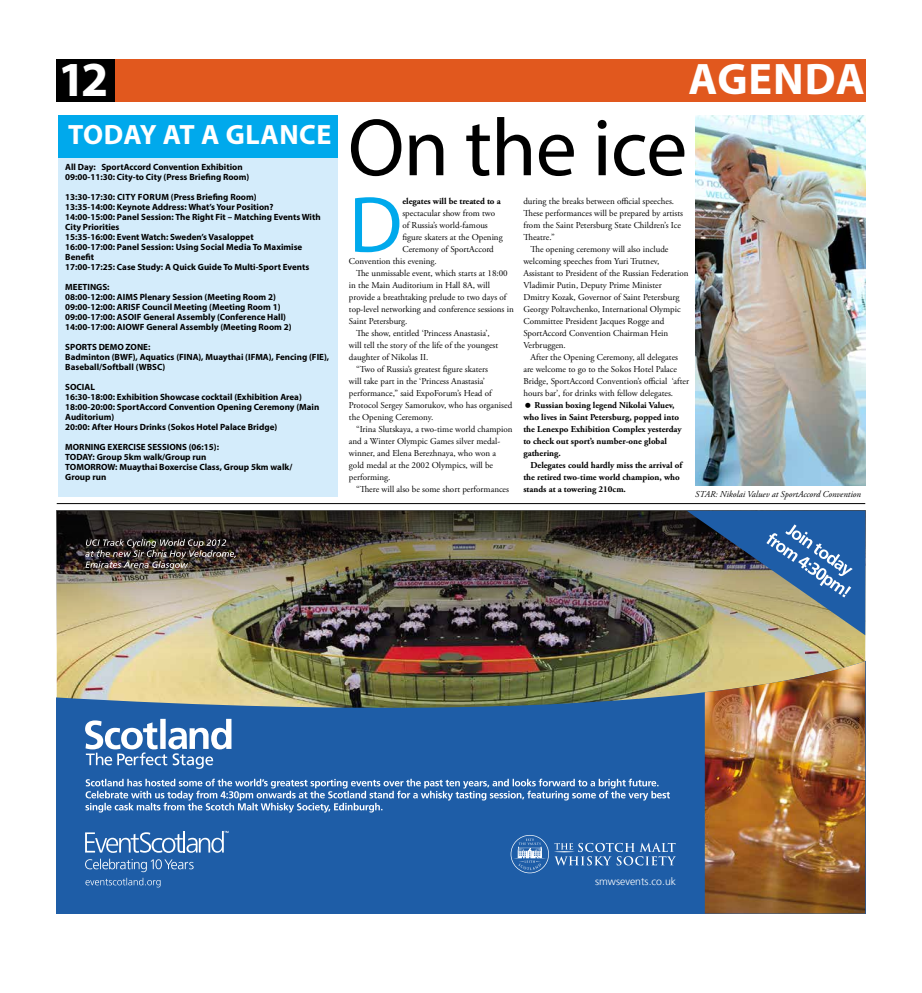
<style>
.page{position:relative;width:922px;height:993px;background:#fff}
.page>*{position:absolute;margin:0;border:0;box-sizing:border-box;transform-origin:0 0}
.t1{font:81.9px "Myriad Pro";letter-spacing:-.01em;color:#000}
.t2{font:80.2px "Myriad Pro";color:#00a9ec}
.t3{font:700 49.1px "Myriad Pro";color:#fff}
.t4{font:700 44.3px "Myriad Pro";letter-spacing:.02em;color:#fff}
.t5{font:700 28px "Myriad Pro";letter-spacing:.02em;color:#fff}
.t6{font:300 10.5px "Frutiger LT Com";color:#fff}
.t7{font:9px "Adobe Garamond Pro";color:#000}
.t8{font:700 9px/10px "Myriad Pro";color:#000}
.t9{font:700 9px/12px "Adobe Garamond Pro";color:#000}
.t10{font:italic 9px "Adobe Garamond Pro";color:#000}
</style>
<div class="page">
<div style="left:57px;top:59px;width:808px;height:43px;background:#e1581e"></div>
<div style="left:57px;top:59px;width:58px;height:43px;background:#000"></div>
<img style="left:57px;top:649px;width:808px;height:8px">
<img style="left:57px;top:510px;width:808px;height:139px">
<svg style="left:57px;top:657px;width:808px;height:256px;background:#3c6995"></svg>
<img style="left:704px;top:661px;width:161px;height:252px">
<svg style="left:85px;top:778px;width:584px;height:34px;background:#4b7db8"></svg>
<svg style="left:85px;top:718px;width:146px;height:50px"></svg>
<img style="left:85px;top:539px;width:151px;height:30px">
<svg style="left:85px;top:830px;width:143px;height:22px;background:#5584bc"></svg>
<svg style="left:85px;top:858px;width:108px;height:13px"></svg>
<svg style="left:85px;top:877px;width:75px;height:10px"></svg>
<svg style="left:510px;top:834px;width:166px;height:39px;background:#3b72b2"></svg>
<img style="left:686px;top:510px;width:179px;height:125px">
<hr style="left:57px;top:503px;width:808px;height:1px;background:#000">
<div style="left:58px;top:115px;width:279px;height:381px;background:#d4ecfb"></div>
<div style="left:58px;top:115px;width:279px;height:43px;background:#00a9ec"></div>
<img style="left:695px;top:115px;width:170px;height:370px">
<h3 class="t3" style="left:58px;top:47px;width:52px">12</h3>
<h3 class="t5" style="left:68px;top:116px;width:265px">today at a glance</h3>
<p class="t8" style="left:65px;top:161px;width:186px">All Day: SportAccord Convention Exhibition<br>09:00-11:30: City-to City (Press Briefing Room)</p>
<p class="t8" style="left:65px;top:191px;width:257px">13:30-17:30: City Forum (Press Briefing Room)<br>13:35-14:00: Keynote Address: What’s Your Position?<br>14:00-15:00: Panel Session: The Right Fit – Matching Events With City Priorities<br>15:35-16:00: Event Watch: Sweden’s Vasaloppet<br>16:00-17:00: Panel Session: Using Social Media To Maximise Benefit<br>17:00-17:25: Case Study: A Quick Guide To Multi-Sport Events</p>
<p class="t8" style="left:65px;top:281px;width:32px">MEETINGS</p>
<p class="t8" style="left:65px;top:281px;width:217px;text-indent:42px">:<br>08:00-12:00: AIMS Plenary Session (Meeting Room 2)<br>09:00-12:00: ARISF Council Meeting (Meeting Room 1)<br>09:00-17:00: ASO</p>
<p class="t8" style="left:65px;top:311px;width:228px;text-indent:69px">IF General Assembly (Conference Hall)<br>14:00-17:00: AIOWF General Assembly (Meeting Room 2)</p>
<p class="t8" style="left:65px;top:341px;width:17px">SPORTS</p>
<p class="t8" style="left:99px;top:341px;width:39px">DEMO ZONE</p>
<p class="t8" style="left:65px;top:341px;width:265px;text-indent:83px">:<br>Badminton (BWF), Aquatics (FINA), Muaythai (IFMA), Fencing (FIE),<br>Baseball/Softball (WBSC</p>
<p class="t8" style="left:162px;top:361px;width:4px">)</p>
<p class="t8" style="left:65px;top:381px;width:7px">SOC</p>
<p class="t8" style="left:65px;top:381px;width:255px;text-indent:17px">IAL<br>16:30-18:00: Exhibition Showcase cocktail (Exhibition Area)<br>18:00-20:00: SportAccord Convention Opening Ceremony (Main Auditorium)<br>20:00: After Hours Drinks (Sokos Hotel Palace Bridge)</p>
<p class="t8" style="left:65px;top:441px;width:15px">MORN</p>
<p class="t8" style="left:91px;top:441px;width:63px">ING EXERCISE SESS</p>
<p class="t8" style="left:167px;top:441px;width:10px">IONS</p>
<p class="t8" style="left:189px;top:441px;width:32px">(06:15):</p>
<p class="t8" style="left:65px;top:451px;width:7px">TODAY</p>
<p class="t8" style="left:92px;top:451px;width:115px">: Group 5km walk/Group run</p>
<p class="t8" style="left:65px;top:461px;width:26px">TOMORROW</p>
<p class="t8" style="left:115px;top:461px;width:178px">: Muaythai Boxercise Class, Group 5km walk/</p>
<p class="t8" style="left:65px;top:471px;width:43px">Group run</p>
<h3 class="t4" style="left:688px;top:50px;width:178px">agenda</h3>
<h1 class="t1" style="left:348px;top:97px;width:341px">On the ice</h1>
<h2 class="t2" style="left:349px;top:175px;width:46px">D</h2>
<p class="t9" style="left:402px;top:195px;width:100px">elegates will be treated to a</p>
<p class="t7" style="left:523px;top:195px;width:152px">during the breaks between official speeches.</p>
<p class="t7" style="left:523px;top:207px;width:161px">These performances will be prepared by artists</p>
<p class="t7" style="left:523px;top:219px;width:159px">from the Saint Petersburg State Children’s Ice</p>
<p class="t7" style="left:523px;top:231px;width:33px">Theatre.”</p>
<p class="t7" style="left:530px;top:243px;width:139px">The opening ceremony will also include</p>
<p class="t7" style="left:523px;top:255px;width:137px">welcoming speeches from Yuri Trutnev,</p>
<p class="t7" style="left:523px;top:267px;width:166px">Assistant to President of the Russian Federation</p>
<p class="t7" style="left:523px;top:279px;width:140px">Vladimir Putin, Deputy Prime Minister</p>
<p class="t7" style="left:523px;top:291px;width:157px">Dmitry Kozak, Governor of Saint Petersburg</p>
<p class="t7" style="left:523px;top:303px;width:159px">Georgy Poltavchenko, International Olympic</p>
<p class="t7" style="left:523px;top:315px;width:142px">Committee President Jacques Rogge and</p>
<p class="t7" style="left:523px;top:327px;width:146px">SportAccord Convention Chairman Hein</p>
<p class="t7" style="left:523px;top:339px;width:44px">Verbruggen.</p>
<p class="t7" style="left:530px;top:351px;width:149px">After the Opening Ceremony, all delegates</p>
<p class="t7" style="left:523px;top:363px;width:155px">are welcome to go to the Sokos Hotel Palace</p>
<p class="t7" style="left:523px;top:375px;width:167px">Bridge, SportAccord Convention’s official ‘after</p>
<p class="t7" style="left:523px;top:387px;width:151px">hours bar’, for drinks with fellow delegates.</p>
<p class="t9" style="left:523px;top:399px;width:160px;text-indent:11px">Russian boxing legend Nikolai Valuev, who lives in Saint Petersburg, popped into the Lenexpo Exhibition Complex yesterday to check out sport’s number-one global gathering.</p>
<p class="t9" style="left:523px;top:459px;width:160px;text-indent:7px">Delegates could hardly miss the arrival of the retired two-time world champion, who stands at a towering 210cm.</p>
<p class="t7" style="left:402px;top:207px;width:94px">spectacular show from two</p>
<p class="t7" style="left:402px;top:219px;width:87px">of Russia’s world-famous</p>
<p class="t7" style="left:402px;top:231px;width:102px">figure skaters at the Opening</p>
<p class="t7" style="left:402px;top:243px;width:93px">Ceremony of SportAccord</p>
<p class="t7" style="left:349px;top:255px;width:89px">Convention this evening.</p>
<p class="t7" style="left:356px;top:267px;width:153px">The unmissable event, which starts at 18:00</p>
<p class="t7" style="left:349px;top:279px;width:142px">in the Main Auditorium in Hall 8A, will</p>
<p class="t7" style="left:349px;top:291px;width:159px">provide a breathtaking prelude to two days of</p>
<p class="t7" style="left:349px;top:303px;width:166px">top-level networking and conference sessions in</p>
<p class="t7" style="left:349px;top:315px;width:60px">Saint Petersburg.</p>
<p class="t7" style="left:356px;top:327px;width:135px">The show, entitled ‘Princess Anastasia’,</p>
<p class="t7" style="left:349px;top:339px;width:151px">will tell the story of the life of the youngest</p>
<p class="t7" style="left:349px;top:351px;width:81px">daughter of Nikolas II.</p>
<p class="t7" style="left:356px;top:363px;width:133px">“Two of Russia’s greatest figure skaters</p>
<p class="t7" style="left:349px;top:375px;width:137px">will take part in the ‘Princess Anastasia’</p>
<p class="t7" style="left:349px;top:387px;width:144px">performance,” said ExpoForum’s Head of</p>
<p class="t7" style="left:349px;top:399px;width:165px">Protocol Sergey Samorukov, who has organised</p>
<p class="t7" style="left:349px;top:411px;width:86px">the Opening Ceremony.</p>
<p class="t7" style="left:356px;top:423px;width:158px">“Irina Slutskaya, a two-time world champion</p>
<p class="t7" style="left:349px;top:435px;width:153px">and a Winter Olympic Games silver medal-</p>
<p class="t7" style="left:349px;top:447px;width:148px">winner, and Elena Berezhnaya, who won a</p>
<p class="t7" style="left:349px;top:459px;width:146px">gold medal at the 2002 Olympics, will be</p>
<p class="t7" style="left:349px;top:471px;width:43px">performing.</p>
<p class="t7" style="left:356px;top:483px;width:154px">“There will also be some short performances</p>
<p class="t10" style="left:695px;top:488px;width:167px">star: Nikolai Valuev at SportAccord Convention</p>
<p class="t6" style="left:595px;top:875px;width:82px">smwsevents.co.uk</p>
</div>
